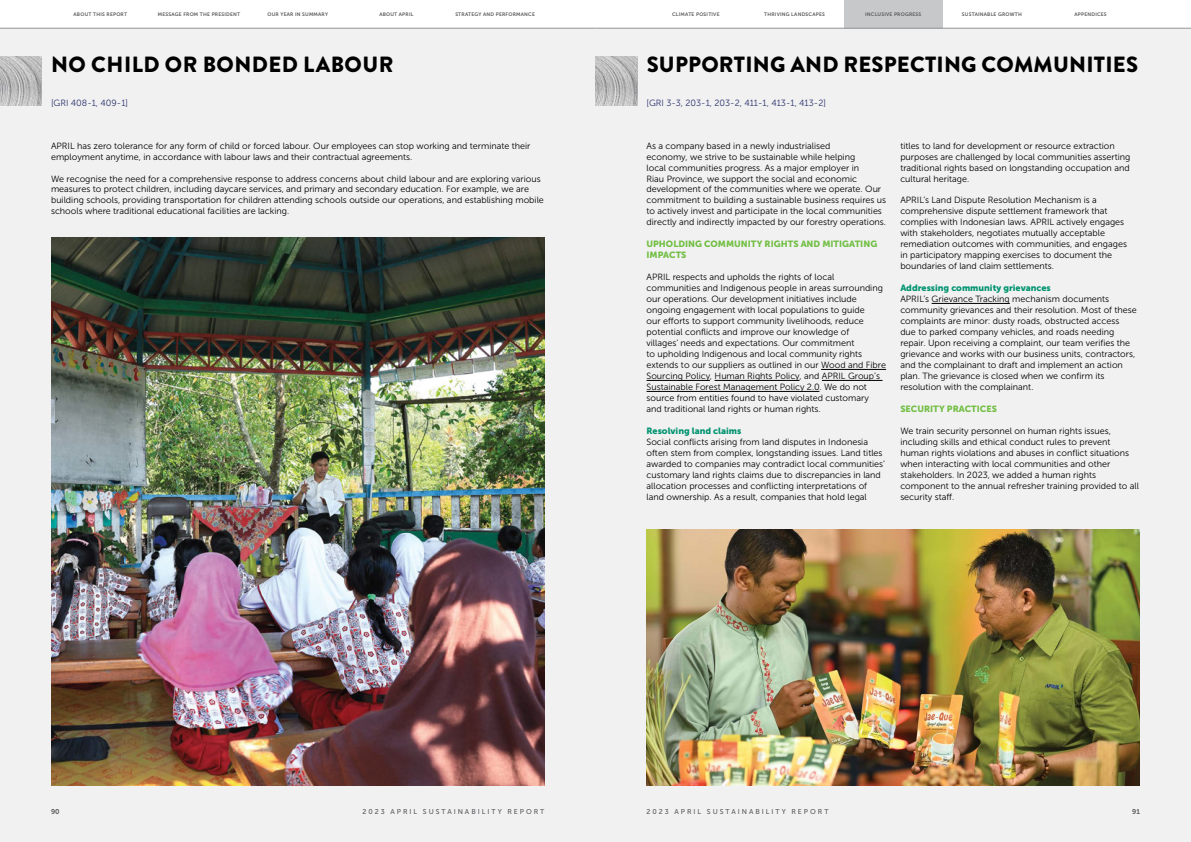
<style>
.page{position:relative;width:1191px;height:842px;background:#fff}
.page>*{position:absolute;margin:0;border:0;box-sizing:border-box;transform-origin:0 0}
.t1{font:900 22px "Brandon Grotesque";letter-spacing:.01em;color:#000}
.t2{font:9px/11px "Museo Sans 300";color:#000}
.t3{font:9px/11px "Museo Sans 900";color:#72bf44}
.t4{font:9px "Museo Sans 300";color:#28306a}
.t5{font:9px "Museo Sans 900";color:#00936f}
.t6{font:7px "Museo Sans 500";letter-spacing:.28em;color:#58595b}
.t7{font:7px "Museo Sans 700";color:#58595b}
.t8{font:5px "Museo Sans 700";letter-spacing:.04em;color:#58595b}
</style>
<div class="page">
<div style="left:0;top:28px;width:595px;height:814px;background:#f1f1f2"></div>
<div style="left:595px;top:28px;width:596px;height:814px;background:#f1f1f2"></div>
<img style="left:51px;top:237px;width:493px;height:548px">
<hr style="left:821px;top:369px;width:65px;height:1px;background:#000">
<hr style="left:646px;top:380px;width:64px;height:1px;background:#000">
<hr style="left:714px;top:380px;width:85px;height:1px;background:#000">
<hr style="left:822px;top:380px;width:60px;height:1px;background:#000">
<hr style="left:646px;top:391px;width:173px;height:1px;background:#000">
<hr style="left:931px;top:303px;width:78px;height:1px;background:#000">
<img style="left:646px;top:530px;width:494px;height:255px">
<img style="left:595px;top:57px;width:42px;height:49px">
<img style="left:0;top:57px;width:42px;height:49px">
<div style="left:844px;top:0;width:98px;height:28px;background:#c7c8ca"></div>
<hr style="left:0;top:28px;width:595px;height:1px;background:#939598">
<hr style="left:595px;top:28px;width:596px;height:1px;background:#939598">
<p class="t8" style="left:74px;top:11px;width:55px">ABOUT THIS REPORT</p>
<p class="t8" style="left:158px;top:11px;width:84px">MESSAGE FROM THE PRESIDENT</p>
<p class="t8" style="left:267px;top:11px;width:62px">OUR YEAR IN SUMMARY</p>
<p class="t8" style="left:379px;top:11px;width:36px">ABOUT APRIL</p>
<p class="t8" style="left:455px;top:11px;width:81px">STRATEGY AND PERFORMANCE</p>
<p class="t8" style="left:672px;top:12px;width:49px">CLIMATE POSITIVE</p>
<p class="t8" style="left:764px;top:12px;width:62px">THRIVING LANDSCAPES</p>
<p class="t8" style="left:865px;top:12px;width:58px">INCLUSIVE PROGRESS</p>
<p class="t8" style="left:962px;top:12px;width:61px">SUSTAINABLE GROWTH</p>
<p class="t8" style="left:1074px;top:12px;width:34px">APPENDICES</p>
<h1 class="t1" style="left:51px;top:49px;width:344px">NO CHILD OR BONDED LABOUR</h1>
<p class="t4" style="left:51px;top:98px;width:79px">[GRI 408-1, 409-1]</p>
<p class="t2" style="left:51px;top:140px;width:481px">APRIL has zero tolerance for any form of child or forced labour. Our employees can stop working and terminate their employment anytime, in accordance with labour laws and their contractual agreements.</p>
<p class="t2" style="left:51px;top:173px;width:494px">We recognise the need for a comprehensive response to address concerns about child labour and are exploring various measures to protect children, including daycare services, and primary and secondary education. For example, we are building schools, providing transportation for children attending schools outside our operations, and establishing mobile schools where traditional educational facilities are lacking.</p>
<h1 class="t1" style="left:646px;top:49px;width:493px">SUPPORTING AND RESPECTING COMMUNITIES</h1>
<p class="t4" style="left:646px;top:98px;width:181px">[GRI 3-3, 203-1, 203-2, 411-1, 413-1, 413-2]</p>
<p class="t2" style="left:646px;top:140px;width:241px">As a company based in a newly industrialised<br>economy, we strive to be sustainable while helping<br>local communities progress. As a major employer in<br>Riau Province, we support the social and economic development of the communities where we operate. Our commitment to building a sustainable business requires us to actively invest and participate in the local communities directly and indirectly impacted by our forestry operations.</p>
<p class="t3" style="left:646px;top:239px;width:232px">UPHOLDING COMMUNITY RIGHTS AND MITIGATING<br>IMPACTS</p>
<p class="t2" style="left:646px;top:272px;width:241px">APRIL respects and upholds the rights of local communities and Indigenous people in areas surrounding our operations. Our development initiatives include ongoing engagement with local populations to guide<br>our efforts to support community livelihoods, reduce potential conflicts and improve our knowledge of<br>villages’ needs and expectations. Our commitment<br>to upholding Indigenous and local community rights extends to our suppliers as outlined in our Wood and Fibre Sourcing Policy, Human Rights Policy, and APRIL Group’s Sustainable Forest Management Policy 2.0. We do not source from entities found to have violated customary and traditional land rights or human rights.</p>
<p class="t5" style="left:646px;top:426px;width:96px">Resolving land claims</p>
<p class="t2" style="left:646px;top:437px;width:240px">Social conflicts arising from land disputes in Indonesia often stem from complex, longstanding issues. Land titles awarded to companies may contradict local communities’ customary land rights claims due to discrepancies in land allocation processes and conflicting interpretations of land ownership. As a result, companies that hold legal</p>
<p class="t2" style="left:900px;top:140px;width:231px">titles to land for development or resource extraction purposes are challenged by local communities asserting traditional rights based on longstanding occupation and cultural heritage.</p>
<p class="t2" style="left:900px;top:195px;width:228px">APRIL’s Land Dispute Resolution Mechanism is a comprehensive dispute settlement framework that complies with Indonesian laws. APRIL actively engages with stakeholders, negotiates mutually acceptable remediation outcomes with communities, and engages in participatory mapping exercises to document the boundaries of land claim settlements.</p>
<p class="t5" style="left:900px;top:283px;width:152px">Addressing community grievances</p>
<p class="t2" style="left:900px;top:294px;width:238px">APRIL’s Grievance Tracking mechanism documents community grievances and their resolution. Most of these complaints are minor: dusty roads, obstructed access due to parked company vehicles, and roads needing repair. Upon receiving a complaint, our team verifies the grievance and works with our business units, contractors, and the complainant to draft and implement an action plan. The grievance is closed when we confirm its resolution with the complainant.</p>
<p class="t3" style="left:900px;top:404px;width:98px">SECURITY PRACTICES</p>
<p class="t2" style="left:900px;top:426px;width:240px">We train security personnel on human rights issues, including skills and ethical conduct rules to prevent human rights violations and abuses in conflict situations when interacting with local communities and other stakeholders. In 2023, we added a human rights component to the annual refresher training provided to all security staff.</p>
<p class="t7" style="left:51px;top:807px;width:10px">90</p>
<p class="t6" style="left:362px;top:807px;width:183px">2023 APRIL SUSTAINABILITY REPORT</p>
<p class="t6" style="left:646px;top:807px;width:183px">2023 APRIL SUSTAINABILITY REPORT</p>
<p class="t7" style="left:1132px;top:807px;width:9px">91</p>
</div>
